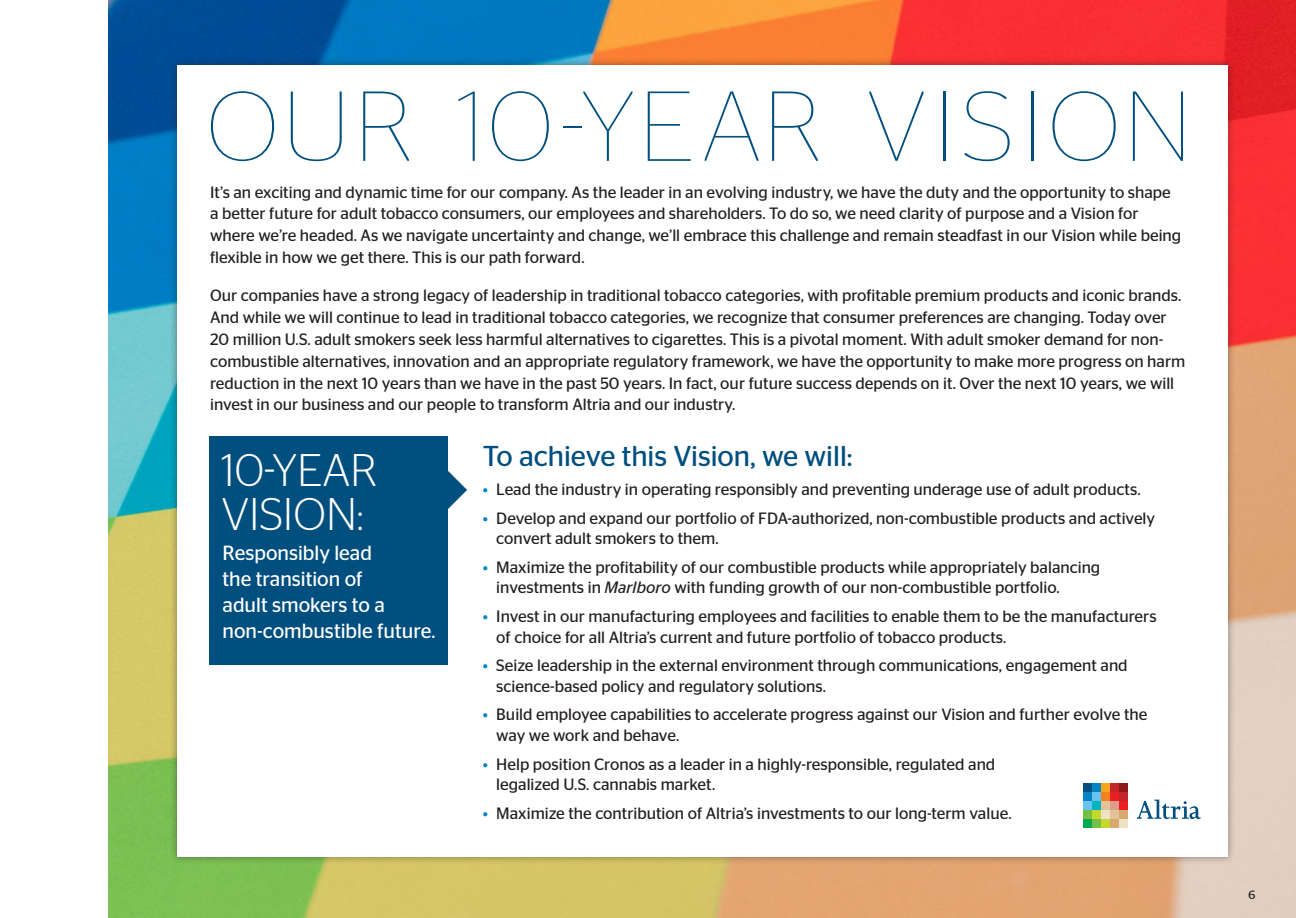
<style>
.page{position:relative;width:1296px;height:918px;background:#fff}
.page>*{position:absolute;margin:0;border:0;box-sizing:border-box;transform-origin:0 0}
.t1{font:100 99.15px "Stag Sans";letter-spacing:.02em;color:#004f7f;scale:1.04 1}
.t2{font:300 45.75px "Stag Sans";color:#fff}
.t3{font:28.65px "Stag Sans";color:#004f7f}
.t4{font:20.55px "Stag Sans";color:#fff}
.t5{font:16.35px/21.9px "Stag Sans";color:#231f20}
.t6{font:12px "Stag";color:#231f20}
.s1{color:#0084c3}
.s2{font-style:italic}
</style>
<div class="page">
<img style="left:108px;top:0;width:1188px;height:918px">
<div style="left:169px;top:57px;width:1067px;height:808px;background:#231f20;opacity:.45"></div>
<div style="left:177px;top:65px;width:1050px;height:792px;background:#fff"></div>
<svg style="left:1137px;top:800px;width:64px;height:19px"></svg>
<div style="left:1083px;top:783px;width:9px;height:9px;background:#004f7f"></div>
<div style="left:1083px;top:792px;width:9px;height:9px;background:#0084c3"></div>
<div style="left:1083px;top:801px;width:9px;height:9px;background:#68c3ee"></div>
<div style="left:1083px;top:810px;width:9px;height:9px;background:#75c044"></div>
<div style="left:1083px;top:819px;width:9px;height:9px;background:#00aa4f"></div>
<div style="left:1092px;top:819px;width:9px;height:9px;background:#75c044"></div>
<div style="left:1101px;top:819px;width:9px;height:9px;background:#c4d82e"></div>
<div style="left:1110px;top:819px;width:9px;height:9px;background:#d7a96f"></div>
<div style="left:1119px;top:819px;width:9px;height:9px;background:#eee1c6"></div>
<div style="left:1092px;top:810px;width:9px;height:9px;background:#c4d82e"></div>
<div style="left:1101px;top:810px;width:9px;height:9px;background:#eee1c6"></div>
<div style="left:1110px;top:810px;width:9px;height:9px;background:#e2c297"></div>
<div style="left:1119px;top:810px;width:9px;height:9px;background:#d7a96f"></div>
<div style="left:1092px;top:801px;width:9px;height:9px;background:#00b4c2"></div>
<div style="left:1101px;top:801px;width:9px;height:9px;background:#e2c297"></div>
<div style="left:1110px;top:801px;width:9px;height:9px;background:#df9d89"></div>
<div style="left:1119px;top:801px;width:9px;height:9px;background:#ed1d24"></div>
<div style="left:1092px;top:792px;width:9px;height:9px;background:#68c3ee"></div>
<div style="left:1101px;top:792px;width:9px;height:9px;background:#f58020"></div>
<div style="left:1110px;top:792px;width:9px;height:9px;background:#ed1d24"></div>
<div style="left:1119px;top:792px;width:9px;height:9px;background:#c3272d"></div>
<div style="left:1092px;top:783px;width:9px;height:9px;background:#0084c3"></div>
<div style="left:1101px;top:783px;width:9px;height:9px;background:#faa61a"></div>
<div style="left:1110px;top:783px;width:9px;height:9px;background:#c3272d"></div>
<div style="left:1119px;top:783px;width:9px;height:9px;background:#8e191b"></div>
<div style="left:209px;top:437px;width:239px;height:228px;background:#004f7f"></div>
<svg style="left:448px;top:471px;width:19px;height:38px"></svg>
<p class="t1" style="left:206px;top:71px;width:951px">OUR 10-YEAR VISION</p>
<p class="t5" style="left:210px;top:181px;width:973px">It’s an exciting and dynamic time for our company. As the leader in an evolving industry, we have the duty and the opportunity to shape a better future for adult tobacco consumers, our employees and shareholders. To do so, we need clarity of purpose and a Vision for where we’re headed. As we navigate uncertainty and change, we’ll embrace this challenge and remain steadfast in our Vision while being flexible in how we get there. This is our path forward.</p>
<p class="t5" style="left:210px;top:284px;width:977px">Our companies have a strong legacy of leadership in traditional tobacco categories, with profitable premium products and iconic brands.<br>And while we will continue to lead in traditional tobacco categories, we recognize that consumer preferences are changing. Today over 20 million U.S. adult smokers seek less harmful alternatives to cigarettes. This is a pivotal moment. With adult smoker demand for non&shy;combustible alternatives, innovation and an appropriate regulatory framework, we have the opportunity to make more progress on harm reduction in the next 10 years than we have in the past 50 years. In fact, our future success depends on it. Over the next 10 years, we will invest in our business and our people to transform Altria and our industry.</p>
<p class="t2" style="left:221px;top:445px;width:158px">10-YEAR</p>
<p class="t2" style="left:221px;top:489px;width:144px">VISION:</p>
<p class="t4" style="left:223px;top:542px;width:151px">Responsibly lead</p>
<p class="t4" style="left:223px;top:567px;width:142px">the transition of</p>
<p class="t4" style="left:223px;top:593px;width:164px">adult smokers to a</p>
<p class="t4" style="left:223px;top:619px;width:213px">non-combustible future.</p>
<p class="t3" style="left:483px;top:440px;width:371px">To achieve this Vision, we will:</p>
<p class="t5" style="left:483px;top:478px;width:658px"><span class="s1">•</span> Lead the industry in operating responsibly and preventing underage use of adult products.</p>
<p class="t5" style="left:496px;top:508px;width:660px;line-height:20.5px;text-indent:-14px"><span class="s1">•</span> Develop and expand our portfolio of FDA-authorized, non-combustible products and actively convert adult smokers to them.</p>
<p class="t5" style="left:496px;top:557px;width:606px;line-height:20.5px;text-indent:-14px"><span class="s1">•</span> Maximize the profitability of our combustible products while appropriately balancing investments in <span class="s2">Marlboro</span> with funding growth of our non-combustible portfolio.</p>
<p class="t5" style="left:496px;top:606px;width:662px;line-height:20.5px;text-indent:-14px"><span class="s1">•</span> Invest in our manufacturing employees and facilities to enable them to be the manufacturers of choice for all Altria’s current and future portfolio of tobacco products.</p>
<p class="t5" style="left:496px;top:655px;width:633px;line-height:20.5px;text-indent:-14px"><span class="s1">•</span> Seize leadership in the external environment through communications, engagement and science-based policy and regulatory solutions.</p>
<p class="t5" style="left:496px;top:704px;width:653px;line-height:20.5px;text-indent:-14px"><span class="s1">•</span> Build employee capabilities to accelerate progress against our Vision and further evolve the way we work and behave.</p>
<p class="t5" style="left:496px;top:754px;width:501px;line-height:20.5px;text-indent:-14px"><span class="s1">•</span> Help position Cronos as a leader in a highly-responsible, regulated and legalized U.S. cannabis market.</p>
<p class="t5" style="left:483px;top:802px;width:529px"><span class="s1">•</span> Maximize the contribution of Altria’s investments to our long-term value.</p>
<p class="t6" style="left:1249px;top:887px;width:8px">6</p>
</div>
